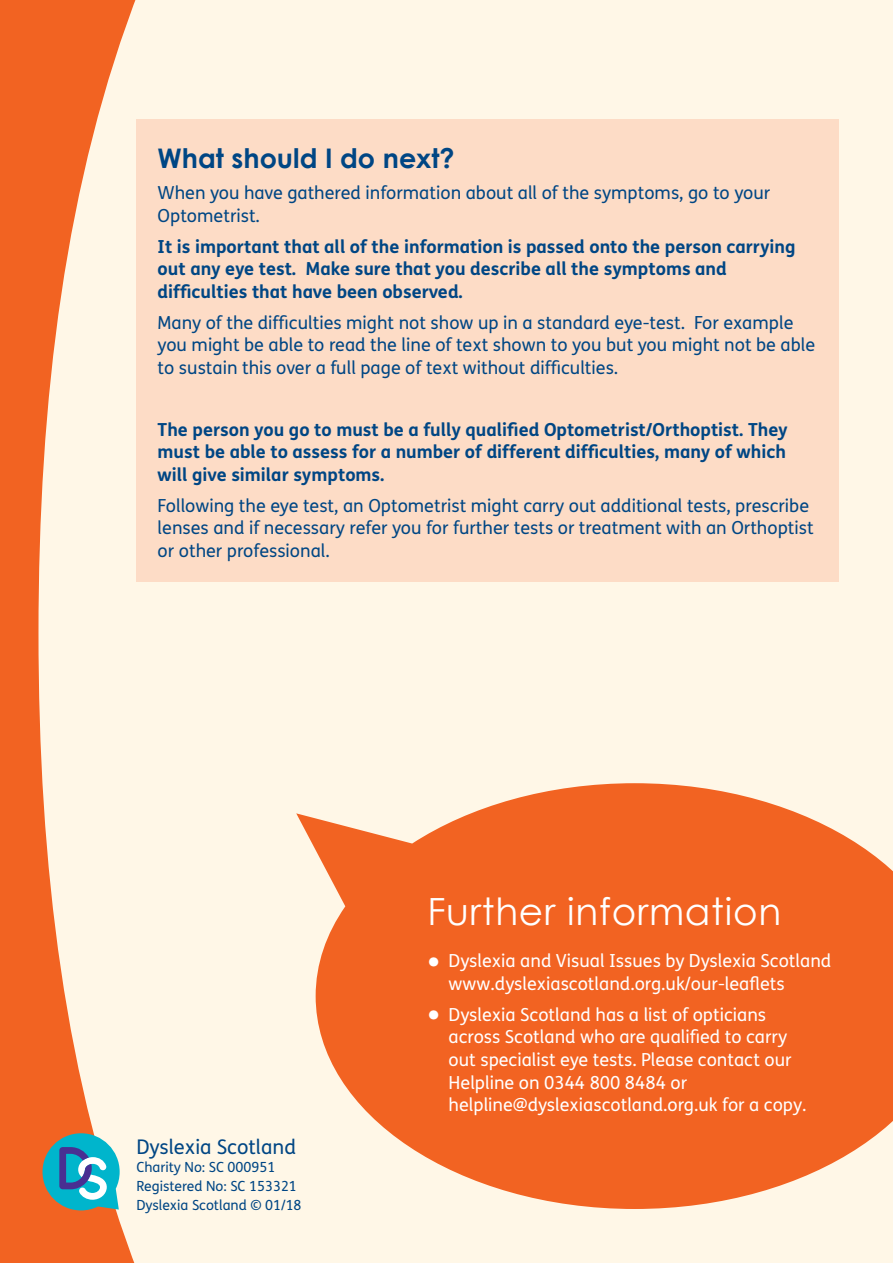
<style>
.page{position:relative;width:893px;height:1263px;background:#fff7e7}
.page>*{position:absolute;margin:0;border:0;box-sizing:border-box;transform-origin:0 0}
.t1{font:37.5px "Century Gothic";letter-spacing:.02em;color:#fff}
.t2{font:700 27px "Century Gothic";color:#004684}
.t3{font:20.25px "FS Me";color:#004684}
.t4{font:18px/22.5px "FS Me";color:#004684}
.t5{font:700 18px/22.5px "FS Me";color:#004684}
.t6{font:18px/22.5px "FS Me";color:#fff}
.t7{font:13.95px/18.6px "FS Me";color:#004684}
.s1{font-size:37.5px}
</style>
<div class="page">
<svg style="left:0;top:0;width:140px;height:1263px"></svg>
<svg style="left:43px;top:1133px;width:77px;height:77px;background:#4ea8b8"></svg>
<svg style="left:296px;top:783px;width:597px;height:426px;fill:#f26322"></svg>
<div style="left:136px;top:119px;width:703px;height:462px;background:#fddcc6"></div>
<h2 class="t2" style="left:158px;top:138px;width:299px">What should I do next?</h2>
<p class="t4" style="left:158px;top:181px;width:614px">When you have gathered information about all of the symptoms, go to your<br>Optometrist.</p>
<p class="t5" style="left:158px;top:234px;width:639px">It is important that all of the information is passed onto the person carrying out any eye test. Make sure that you describe all the symptoms and difficulties that have been observed.</p>
<p class="t4" style="left:158px;top:311px;width:659px">Many of the difficulties might not show up in a standard eye-test. For example you might be able to read the line of text shown to you but you might not be able to sustain this over a full page of text without difficulties.</p>
<p class="t5" style="left:158px;top:417px;width:632px;text-align:justify">The person you go to must be a fully qualified Optometrist/Orthoptist. They must be able to assess for a number of different difficulties, many of which will give similar symptoms.</p>
<p class="t4" style="left:158px;top:494px;width:658px">Following the eye test, an Optometrist might carry out additional tests, prescribe lenses and if necessary refer you for further tests or treatment with an Orthoptist or other professional.</p>
<h1 class="t1" style="left:427px;top:886px;width:355px">Further information</h1>
<p class="t3" style="left:136px;top:1133px;width:161px">Dyslexia Scotland</p>
<p class="t7" style="left:136px;top:1158px;width:167px">Charity No: SC 000951<br>Registered No: SC 153321<br>Dyslexia Scotland © 01/18</p>
<p class="t6" style="left:449px;top:949px;width:384px;text-indent:-21px"><span class="s1">•</span> Dyslexia and Visual Issues by Dyslexia Scotland www.dyslexiascotland.org.uk/our-leaflets</p>
<p class="t6" style="left:449px;top:1003px;width:359px;text-indent:-21px"><span class="s1">•</span> Dyslexia Scotland has a list of opticians across Scotland who are qualified to carry out specialist eye tests. Please contact our Helpline on 0344 800 8484 or helpline@dyslexiascotland.org.uk for a copy.</p>
</div>
